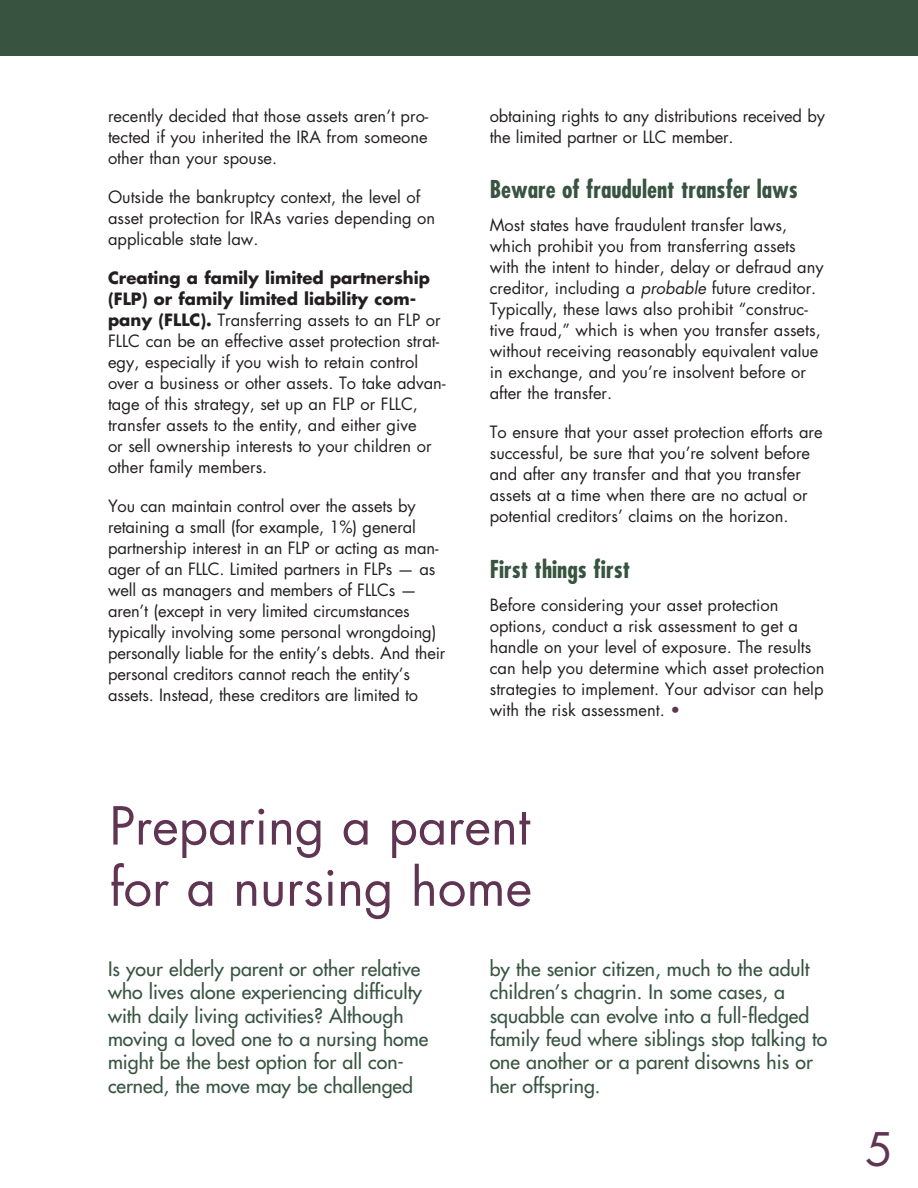
<style>
.page{position:relative;width:918px;height:1188px;background:#fff}
.page>*{position:absolute;margin:0;border:0;box-sizing:border-box;transform-origin:0 0}
.t1{font:51px/61.2px "Futura Std";color:#5f3553}
.t2{font:45px "Futura Std";color:#5f3553}
.t3{font:700 condensed 24px "Futura Std";color:#385441}
.t4{font:500 19.5px/23.4px "Futura Std";color:#385441}
.t5{font:16.5px/21px "Futura Std";color:#231f20}
.s1{font-weight:700}
.s2{font-style:italic}
.s3{color:#5f3553}
</style>
<div class="page">
<div style="left:0;top:0;width:918px;height:55px;background:#385441"></div>
<p class="t5" style="left:108px;top:105px;width:322px;text-align:justify">recently decided that those assets aren’t pro&shy;tected if you inherited the IRA from someone other than your spouse.</p>
<p class="t5" style="left:108px;top:186px;width:329px">Outside the bankruptcy context, the level of asset protection for IRAs varies depending on applicable state law.</p>
<p class="t5" style="left:108px;top:267px;width:339px"><span class="s1">Creating a family limited partnership (FLP) or family limited liability com&shy;pany (FLLC).</span> Transferring assets to an FLP or FLLC can be an effective asset protection strat&shy;egy, especially if you wish to retain control over a business or other assets. To take advan&shy;tage of this strategy, set up an FLP or FLLC, transfer assets to the entity, and either give<br>or sell ownership interests to your children or other family members.</p>
<p class="t5" style="left:108px;top:495px;width:339px">You can maintain control over the assets by retaining a small (for example, 1%) general partnership interest in an FLP or acting as man&shy;ager of an FLLC. Limited partners in FLPs — as well as managers and members of FLLCs — aren’t (except in very limited circumstances typically involving some personal wrongdoing) personally liable for the entity’s debts. And their personal creditors cannot reach the entity’s assets. Instead, these creditors are limited to</p>
<p class="t5" style="left:490px;top:105px;width:337px">obtaining rights to any distributions received by the limited partner or LLC member.</p>
<h3 class="t3" style="left:490px;top:174px;width:310px">Beware of fraudulent transfer laws</h3>
<p class="t5" style="left:490px;top:215px;width:335px">Most states have fraudulent transfer laws, which prohibit you from transferring assets with the intent to hinder, delay or defraud any creditor, including a <span class="s2">probable</span> future creditor.<br>Typically, these laws also prohibit “construc&shy;tive fraud,” which is when you transfer assets, without receiving reasonably equivalent value in exchange, and you’re insolvent before or after the transfer.</p>
<p class="t5" style="left:490px;top:422px;width:334px">To ensure that your asset protection efforts are successful, be sure that you’re solvent before and after any transfer and that you transfer assets at a time when there are no actual or potential creditors’ claims on the horizon.</p>
<h3 class="t3" style="left:490px;top:554px;width:142px">First things first</h3>
<p class="t5" style="left:490px;top:594px;width:336px">Before considering your asset protection options, conduct a risk assessment to get a handle on your level of exposure. The results can help you determine which asset protection strategies to implement. Your advisor can help with the risk assessment. <span class="s3">•</span></p>
<h1 class="t1" style="left:110px;top:796px;width:424px">Preparing a parent for a nursing home</h1>
<p class="t4" style="left:108px;top:957px;width:322px">Is your elderly parent or other relative who lives alone experiencing difficulty with daily living activities? Although moving a loved one to a nursing home might be the best option for all con&shy;cerned, the move may be challenged</p>
<p class="t4" style="left:490px;top:957px;width:339px">by the senior citizen, much to the adult children’s chagrin. In some cases, a squabble can evolve into a full-fledged family feud where siblings stop talking to one another or a parent disowns his or her offspring.</p>
<h2 class="t2" style="left:865px;top:1120px;width:29px">5</h2>
</div>
